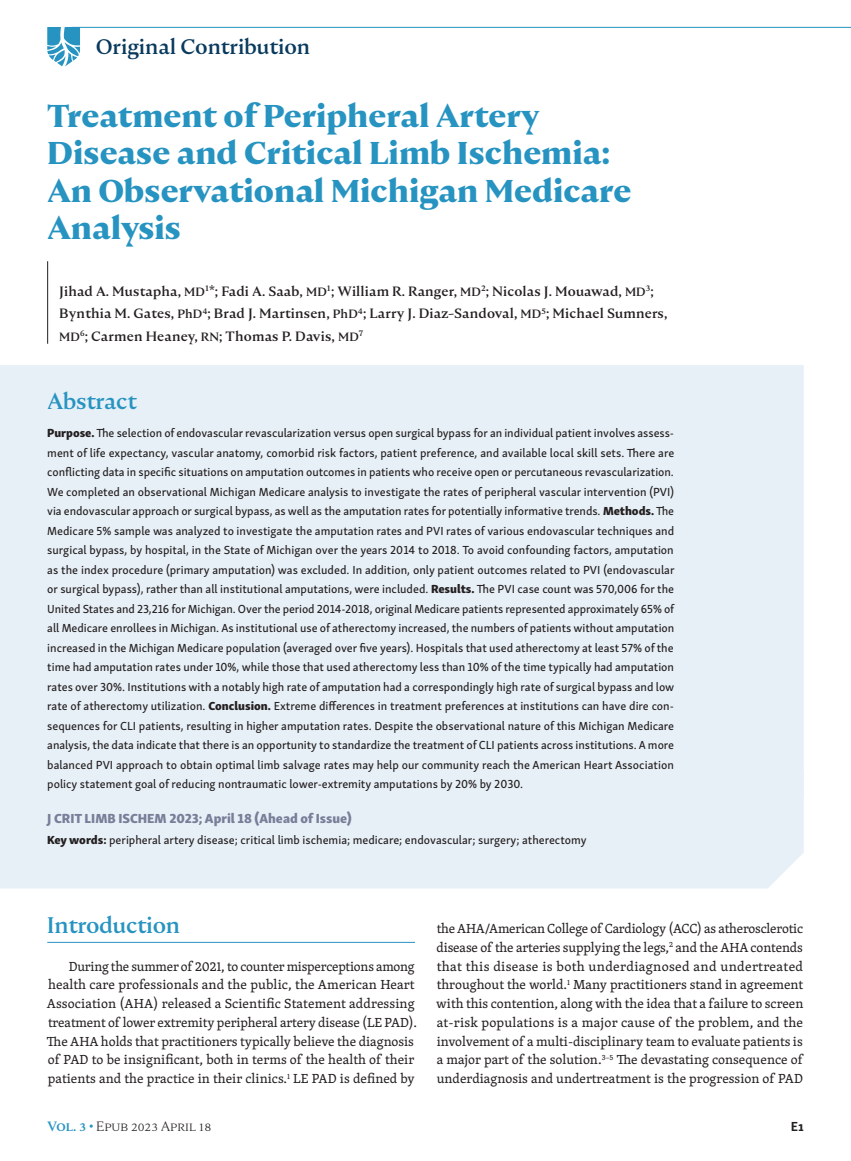
<style>
.page{position:relative;width:851px;height:1161px;background:#fff}
.page>*{position:absolute;margin:0;border:0;box-sizing:border-box;transform-origin:0 0}
.JCLI_Article_Title{font:700 31.5px/37.5px "Nocturne Serif";color:#2693c1}
.JCLI_Article_Subhead{font:500 22.5px "Nocturne Serif";color:#2693c1}
.JCLI_Abstract_Subhea{font:500 22.5px "Nocturne Serif";color:#2693c1}
.t1{font:500 21px "Nocturne Serif";letter-spacing:-.005em;color:#083a5e}
.JCLI_Article_Body{font:13.5px/18.8px "Skolar Latin";color:#231f20}
.JCLI_Article_Author{font:500 13.5px/22.5px "Nocturne Serif";letter-spacing:.01em;color:#231f20}
.JCLI_Index_Line{font:13.5px "Skolar Sans Latn Eb";color:#777f99}
.t2{font:300 13.5px "Nocturne Serif";color:#231f20}
.t3{font:700 13.5px "Skolar Sans Latn";color:#231f20}
.JCLI_Abstract_Body{font:12px/19.5px "Skolar Sans Latn Me";color:#231f20;text-align:justify}
.JCLI_Abstract_Keywor{font:12px "Skolar Sans Latn Me";color:#231f20}
.s1{font-size:12px}
.s2{font-family:"Skolar Sans Latn Eb"}
.s3{font-weight:500;color:#2693c1}
</style>
<div class="page">
<hr style="left:72px;top:27px;width:778px;height:1px;background:#2693c1">
<svg style="left:47px;top:27px;width:33px;height:39px"></svg>
<hr style="left:47px;top:261px;width:1px;height:83px;background:#231f20">
<hr style="left:47px;top:942px;width:368px;height:1px;background:#2693c1">
<div style="left:0;top:365px;width:803px;height:407px;background:#e8f0f7"></div>
<div style="left:0;top:772px;width:803px;height:117px;background:#e8f0f7"></div>
<h3 class="t1" style="left:96px;top:33px;width:216px">Original Contribution</h3>
<p class="JCLI_Article_Title" style="left:47px;top:97px;width:585px">Treatment of Peripheral Artery<br>Disease and Critical Limb Ischemia:<br>An Observational Michigan Medicare<br>Analysis</p>
<p class="JCLI_Article_Author" style="left:59px;top:279px;width:609px">Jihad A. Mustapha, <span class="s1">MD</span><sup>1</sup>*; Fadi A. Saab, <span class="s1">MD</span><sup>1</sup>; William R. Ranger, <span class="s1">MD</span><sup>2</sup>; Nicolas J. Mouawad, <span class="s1">MD</span><sup>3</sup>;<br>Bynthia M. Gates, <span class="s1">PhD</span><sup>4</sup>; Brad J. Martinsen, <span class="s1">PhD</span><sup>4</sup>; Larry J. Diaz-Sandoval, <span class="s1">MD</span><sup>5</sup>; Michael Sumners,<br><span class="s1">MD</span><sup>6</sup>; Carmen Heaney, <span class="s1">RN</span>; Thomas P. Davis, <span class="s1">MD</span><sup>7</sup></p>
<p class="JCLI_Abstract_Subhea" style="left:47px;top:386px;width:91px">Abstract</p>
<p class="JCLI_Abstract_Body" style="left:47px;top:422px;width:628px"><span class="s2">Purpose.</span> The selection of endovascular revascularization versus open surgical bypass for an individual patient involves assess&shy;ment of life expectancy, vascular anatomy, comorbid risk factors, patient preference, and available local skill sets. There are conflicting data in specific situations on amputation outcomes in patients who receive open or percutaneous revascularization.<br>We completed an observational Michigan Medicare analysis to investigate the rates of peripheral vascular intervention (PVI) via endovascular approach or surgical bypass, as well as the amputation rates for potentially informative trends. <span class="s2">Methods.</span> The Medicare 5% sample was analyzed to investigate the amputation rates and PVI rates of various endovascular techniques and surgical bypass, by hospital, in the State of Michigan over the years 2014 to 2018. To avoid confounding factors, amputation as the index procedure (primary amputation) was excluded. In addition, only patient outcomes related to PVI (endovascular or surgical bypass), rather than all institutional amputations, were included. <span class="s2">Results.</span> The PVI case count was 570,006 for the United States and 23,216 for Michigan. Over the period 2014-2018, original Medicare patients represented approximately 65% of all Medicare enrollees in Michigan. As institutional use of atherectomy increased, the numbers of patients without amputation increased in the Michigan Medicare population (averaged over five years). Hospitals that used atherectomy at least 57% of the time had amputation rates under 10%, while those that used atherectomy less than 10% of the time typically had amputation rates over 30%. Institutions with a notably high rate of amputation had a correspondingly high rate of surgical bypass and low rate of atherectomy utilization. <span class="s2">Conclusion.</span> Extreme differences in treatment preferences at institutions can have dire con&shy;sequences for CLI patients, resulting in higher amputation rates. Despite the observational nature of this Michigan Medicare analysis, the data indicate that there is an opportunity to standardize the treatment of CLI patients across institutions. A more balanced PVI approach to obtain optimal limb salvage rates may help our community reach the American Heart Association policy statement goal of reducing nontraumatic lower-extremity amputations by 20% by 2030.</p>
<p class="JCLI_Index_Line" style="left:47px;top:806px;width:306px">J CRIT LIMB ISCHEM 2023; April 18 (Ahead of Issue)</p>
<p class="JCLI_Abstract_Keywor" style="left:47px;top:830px;width:541px"><span class="s2">Key words:</span> peripheral artery disease; critical limb ischemia; medicare; endovascular; surgery; atherectomy</p>
<p class="JCLI_Article_Subhead" style="left:47px;top:910px;width:135px">Introduction</p>
<p class="JCLI_Article_Body" style="left:47px;top:956px;width:372px;text-indent:22px">During the summer of 2021, to counter misperceptions among health care professionals and the public, the American Heart Association (AHA) released a Scientific Statement addressing treatment of lower extremity peripheral artery disease (LE PAD).<br>The AHA holds that practitioners typically believe the diagnosis of PAD to be insignificant, both in terms of the health of their patients and the practice in their clinics.<sup>1</sup> LE PAD is defined by</p>
<p class="JCLI_Article_Body" style="left:436px;top:919px;width:368px;text-align:justify">the AHA/American College of Cardiology (ACC) as atherosclerotic disease of the arteries supplying the legs,<sup>2</sup> and the AHA contends that this disease is both underdiagnosed and undertreated throughout the world.<sup>1</sup> Many practitioners stand in agreement with this contention, along with the idea that a failure to screen at-risk populations is a major cause of the problem, and the involvement of a multi-disciplinary team to evaluate patients is a major part of the solution.<sup>3–5</sup> The devastating consequence of underdiagnosis and undertreatment is the progression of PAD</p>
<p class="t2" style="left:47px;top:1118px;width:166px"><span class="s3">Vol. 3 •</span> Epub 2023 April 18</p>
<p class="t3" style="left:790px;top:1115px;width:14px">E1</p>
</div>
